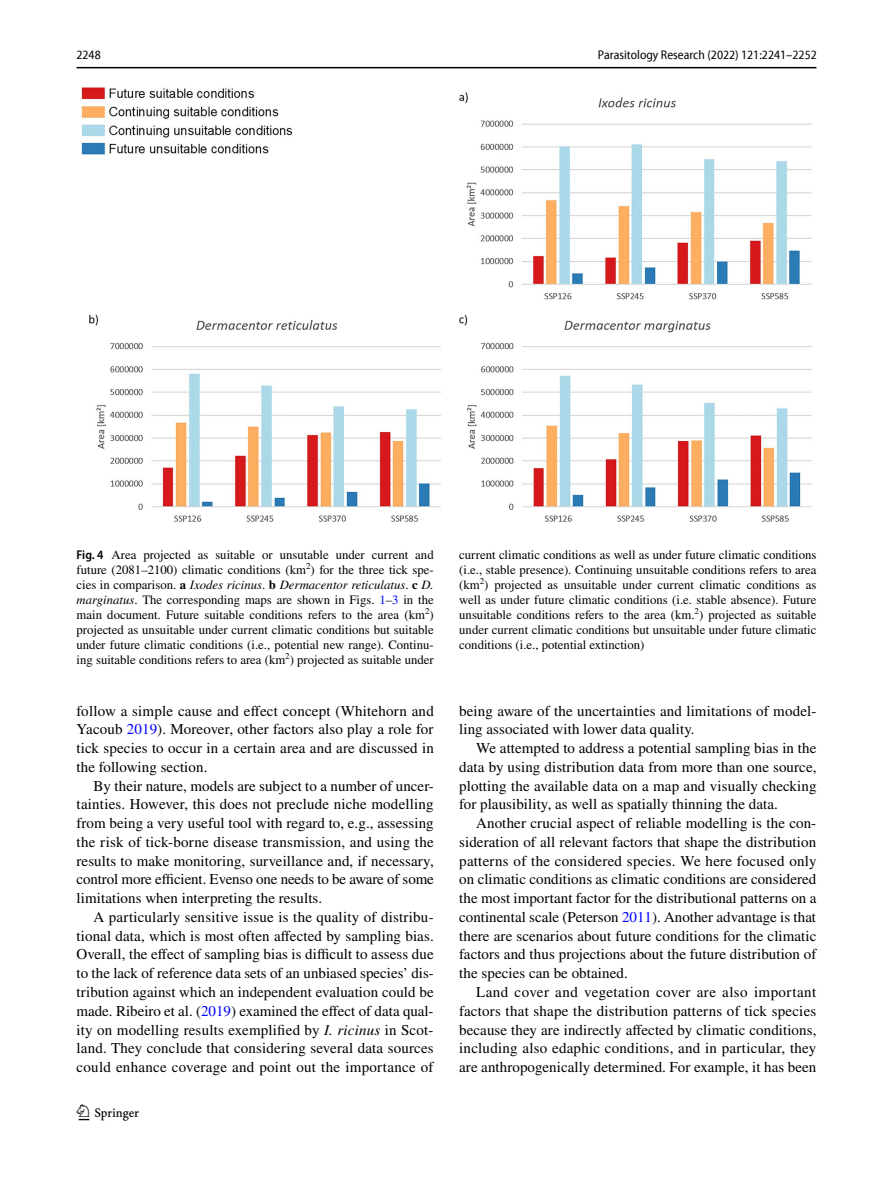
<style>
.page{position:relative;width:893px;height:1187px;background:#fff}
.page>*{position:absolute;margin:0;border:0;box-sizing:border-box;transform-origin:0 0}
.t1{font:22.5px "Springnew Regular 2";color:#000}
.t2{font:15px/18.8px "STIX";letter-spacing:.005em;color:#000;text-align:justify}
.t3{font:12.75px/15px "STIX";color:#000;text-align:justify}
.t4{font:semi-condensed 12.75px "Myriad Pro Unic";color:#000}
.s1{font-family:"Myriad Pro";font-weight:600;font-stretch:semi-condensed}
.s2{font-weight:700}
.s3{font-style:italic}
.s4{color:#00f}
</style>
<div class="page">
<hr style="left:77px;top:67px;width:739px;height:1px;background:#000">
<img style="left:81px;top:87px;width:731px;height:435px">
<p class="t4" style="left:76px;top:50px;width:26px">2248</p>
<p class="t4" style="left:598px;top:50px;width:220px">Parasitology Research (2022) 121:2241–2252</p>
<p class="t3" style="left:77px;top:548px;width:359px"><span class="s1">Fig. 4</span> Area projected as suitable or unsutable under current and future (2081–2100) climatic conditions (km<sup>2</sup>) for the three tick spe&shy;cies in comparison. <span class="s2">a</span> <span class="s3">Ixodes ricinus</span>. <span class="s2">b</span> <span class="s3">Dermacentor reticulatus</span>. <span class="s2">c</span> <span class="s3">D. marginatus</span>. The corresponding maps are shown in Figs. <span class="s4">1</span>–<span class="s4">3</span> in the main document. Future suitable conditions refers to the area (km<sup>2</sup>) projected as unsuitable under current climatic conditions but suitable under future climatic conditions (i.e., potential new range). Continu&shy;ing suitable conditions refers to area (km<sup>2</sup>) projected as suitable under</p>
<p class="t3" style="left:459px;top:548px;width:359px">current climatic conditions as well as under future climatic conditions (i.e., stable presence). Continuing unsuitable conditions refers to area (km<sup>2</sup>) projected as unsuitable under current climatic conditions as well as under future climatic conditions (i.e. stable absence). Future unsuitable conditions refers to the area (km.<sup>2</sup>) projected as suitable under current climatic conditions but unsuitable under future climatic conditions (i.e., potential extinction)</p>
<p class="t2" style="left:77px;top:702px;width:359px">follow a simple cause and effect concept (Whitehorn and Yacoub <span class="s4">2019</span>). Moreover, other factors also play a role for tick species to occur in a certain area and are discussed in the following section.</p>
<p class="t2" style="left:77px;top:777px;width:359px;text-indent:17px">By their nature, models are subject to a number of uncer&shy;tainties. However, this does not preclude niche modelling from being a very useful tool with regard to, e.g., assessing the risk of tick-borne disease transmission, and using the results to make monitoring, surveillance and, if necessary, control more efficient. Evenso one needs to be aware of some limitations when interpreting the results.</p>
<p class="t2" style="left:77px;top:908px;width:359px;text-indent:17px">A particularly sensitive issue is the quality of distribu&shy;tional data, which is most often affected by sampling bias.<br>Overall, the effect of sampling bias is difficult to assess due to the lack of reference data sets of an unbiased species’ dis&shy;tribution against which an independent evaluation could be made. Ribeiro et al. (<span class="s4">2019</span>) examined the effect of data qual&shy;ity on modelling results exemplified by <span class="s3">I. ricinus</span> in Scot&shy;land. They conclude that considering several data sources could enhance coverage and point out the importance of</p>
<h1 class="t1" style="left:79px;top:1104px;width:62px">1 3</h1>
<p class="t2" style="left:459px;top:702px;width:359px">being aware of the uncertainties and limitations of model&shy;ling associated with lower data quality.</p>
<p class="t2" style="left:459px;top:739px;width:359px;text-indent:17px">We attempted to address a potential sampling bias in the data by using distribution data from more than one source, plotting the available data on a map and visually checking for plausibility, as well as spatially thinning the data.</p>
<p class="t2" style="left:459px;top:814px;width:359px;text-indent:17px">Another crucial aspect of reliable modelling is the con&shy;sideration of all relevant factors that shape the distribution patterns of the considered species. We here focused only on climatic conditions as climatic conditions are considered the most important factor for the distributional patterns on a continental scale (Peterson <span class="s4">2011</span>). Another advantage is that there are scenarios about future conditions for the climatic factors and thus projections about the future distribution of the species can be obtained.</p>
<p class="t2" style="left:459px;top:983px;width:359px;text-indent:17px">Land cover and vegetation cover are also important factors that shape the distribution patterns of tick species because they are indirectly affected by climatic conditions, including also edaphic conditions, and in particular, they are anthropogenically determined. For example, it has been</p>
</div>
